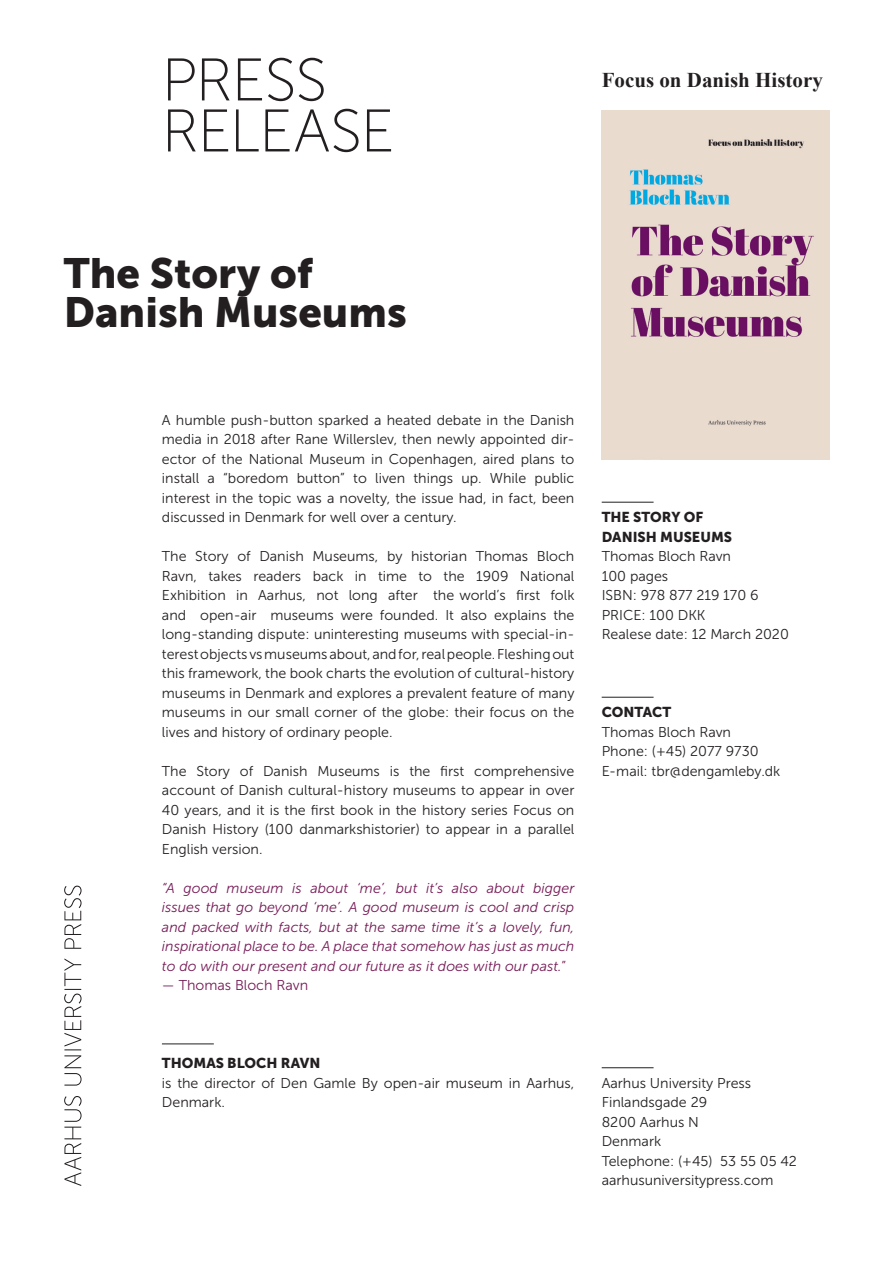
<style>
.page{position:relative;width:893px;height:1263px;background:#fff}
.page>*{position:absolute;margin:0;border:0;box-sizing:border-box;transform-origin:0 0}
.t1{font:60px/51px "Museo Sans 100";letter-spacing:-.02em;color:#231f20}
.t2{font:42px/39px "Museo Sans 900";color:#231f20}
.t3{font:700 21px "Times New Roman";color:#231f20}
.t4{font:14.25px/19.5px "Museo Sans 300";color:#231f20}
.t5{font:italic 14.25px/19.5px "Museo Sans 300";color:#761a55;text-align:justify}
.t6{font:14.25px/19.5px "Museo Sans 900";color:#231f20}
.t7{font:14.25px "Museo Sans 300";color:#741b56}
.s1{font-style:normal}
</style>
<div class="page">
<hr style="left:602px;top:1067px;width:52px;height:1px;background:#231f20">
<svg style="left:64px;top:886px;width:18px;height:300px"></svg>
<hr style="left:162px;top:1044px;width:52px;height:1px;background:#231f20">
<hr style="left:602px;top:502px;width:52px;height:1px;background:#231f20">
<hr style="left:602px;top:697px;width:52px;height:1px;background:#231f20">
<img style="left:602px;top:111px;width:227px;height:348px">
<h1 class="t1" style="left:162px;top:55px;width:235px">PRESS<br>RELEASE</h1>
<h3 class="t3" style="left:602px;top:64px;width:223px">Focus on Danish History</h3>
<h2 class="t2" style="left:64px;top:254px;width:345px">The Story of<br>Danish Museums</h2>
<p class="t4" style="left:162px;top:410px;width:414px;text-align:justify">A humble push-button sparked a heated debate in the Danish media in 2018 after Rane Willerslev, then newly appointed dir&shy;ector of the National Museum in Copenhagen, aired plans to install a “boredom button” to liven things up. While public interest in the topic was a novelty, the issue had, in fact, been discussed in Denmark for well over a century.</p>
<p class="t4" style="left:162px;top:546px;width:414px;text-align:justify">The Story of Danish Museums, by historian Thomas Bloch Ravn, takes readers back in time to the 1909 National Exhibition in Aarhus, not long after the world’s first folk and open-air museums were founded. It also explains the long-standing dispute: uninteresting museums with special-in&shy;terest objects vs museums about, and for, real people. Fleshing out this framework, the book charts the evolution of cultural-history museums in Denmark and explores a prevalent feature of many museums in our small corner of the globe: their focus on the lives and history of ordinary people.</p>
<p class="t4" style="left:162px;top:761px;width:414px;text-align:justify">The Story of Danish Museums is the first comprehensive account of Danish cultural-history museums to appear in over 40 years, and it is the first book in the history series Focus on Danish History (100 danmarkshistorier) to appear in a parallel English version.</p>
<p class="t5" style="left:162px;top:878px;width:414px">“A good museum is about ‘me’, but it’s also about bigger issues that go beyond ‘me’. A good museum is cool and crisp and packed with facts, but at the same time it’s a lovely, fun, inspirational place to be. A place that somehow has just as much to do with our present and our future as it does with our past.<span class="s1">”</span></p>
<p class="t7" style="left:162px;top:977px;width:148px">— Thomas Bloch Ravn</p>
<p class="t6" style="left:162px;top:1053px;width:160px">THOMAS BLOCH RAVN</p>
<p class="t4" style="left:162px;top:1073px;width:414px">is the director of Den Gamle By open-air museum in Aarhus,<br>Denmark.</p>
<p class="t6" style="left:602px;top:507px;width:132px">THE STORY OF<br>DANISH MUSEUMS</p>
<p class="t4" style="left:602px;top:546px;width:189px">Thomas Bloch Ravn<br>100 pages<br>ISBN: 978 877 219 170 6<br>PRICE: 100 DKK<br>Realese date: 12 March 2020</p>
<p class="t6" style="left:602px;top:702px;width:71px">CONTACT</p>
<p class="t4" style="left:602px;top:722px;width:180px">Thomas Bloch Ravn<br>Phone: (+45) 2077 9730<br>E-mail: tbr@dengamleby.dk</p>
<p class="t4" style="left:602px;top:1073px;width:197px">Aarhus University Press<br>Finlandsgade 29<br>8200 Aarhus N<br>Denmark<br>Telephone: (+45) 53 55 05 42 aarhusuniversitypress.com</p>
</div>
